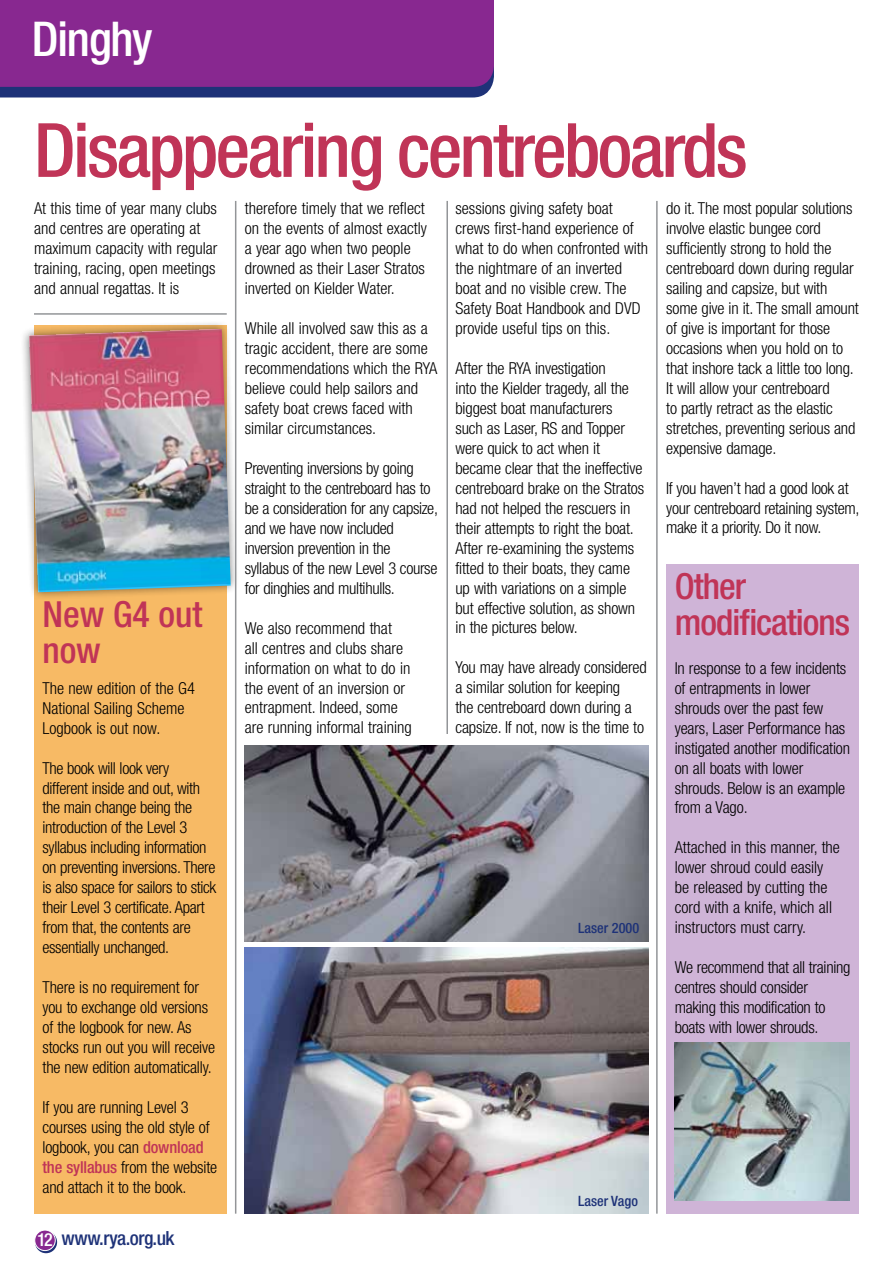
<style>
.page{position:relative;width:893px;height:1263px;background:#fff}
.page>*{position:absolute;margin:0;border:0;box-sizing:border-box;transform-origin:0 0}
.t1{font:500 condensed 75px "Helvetica Neue LT Std";letter-spacing:-.035em;color:#c03457}
.t2{font:500 condensed 48px "Helvetica Neue LT Std";letter-spacing:-.025em;color:#fff}
.t3{font:500 condensed 36px/36px "Helvetica Neue LT Std";letter-spacing:-.03em;color:#c03457}
.t4{font:500 condensed 36px/36px "Helvetica Neue LT Std";color:#c03457}
.t5{font:500 condensed 19.5px "Helvetica Neue LT Std";letter-spacing:-.025em;color:#1e3278}
.t6{font:300 condensed 16.5px/20px "Helvetica Neue LT Std";letter-spacing:-.01em;color:#000}
.t7{font:500 condensed 14.25px "Helvetica Neue LT Std";color:#1e3278}
.s1{font-weight:500;color:#c03457}
.s2{font-size:18px;color:#fff}
</style>
<div class="page">
<div style="left:0;top:87px;width:491px;height:10px;background:#1e3278"></div>
<div style="left:0;top:0;width:494px;height:87px;background:#882890"></div>
<svg style="left:35px;top:1231px;width:22px;height:22px"></svg>
<div style="left:35px;top:1230px;width:20px;height:20px;background:#882890;border-radius:50%"></div>
<div style="left:34px;top:1230px;width:22px;height:21px;border:1px solid #fff;border-radius:50%"></div>
<div style="left:34px;top:325px;width:193px;height:889px;background:#f7ba65"></div>
<div style="left:20px;top:319px;width:219px;height:282px;background:#000;opacity:.5"></div>
<img style="left:29px;top:329px;width:202px;height:263px">
<hr style="left:446px;top:201px;width:2px;height:533px;background:#939598">
<hr style="left:235px;top:201px;width:1px;height:1013px;background:#939598">
<hr style="left:656px;top:201px;width:2px;height:1013px;background:#939598">
<hr style="left:34px;top:313px;width:193px;height:2px;background:#939598">
<div style="left:666px;top:564px;width:193px;height:650px;background:#cfb4d7"></div>
<img style="left:675px;top:1043px;width:174px;height:157px">
<img style="left:245px;top:947px;width:403px;height:267px">
<img style="left:245px;top:745px;width:403px;height:196px">
<h2 class="t2" style="left:32px;top:10px;width:122px">Dinghy</h2>
<h1 class="t1" style="left:34px;top:106px;width:715px">Disappearing centreboards</h1>
<p class="t6" style="left:34px;top:198px;width:185px">At this time of year many clubs and centres are operating at maximum capacity with regular training, racing, open meetings and annual regattas. It is</p>
<p class="t6" style="left:245px;top:198px;width:184px">therefore timely that we reflect on the events of almost exactly a year ago when two people drowned as their Laser Stratos inverted on Kielder Water.</p>
<p class="t6" style="left:245px;top:318px;width:194px">While all involved saw this as a tragic accident, there are some recommendations which the RYA believe could help sailors and safety boat crews faced with similar circumstances.</p>
<p class="t6" style="left:245px;top:458px;width:195px">Preventing inversions by going straight to the centreboard has to be a consideration for any capsize, and we have now included inversion prevention in the syllabus of the new Level 3 course for dinghies and multihulls.</p>
<p class="t6" style="left:245px;top:618px;width:168px">We also recommend that<br>all centres and clubs share information on what to do in the event of an inversion or entrapment. Indeed, some are running informal training</p>
<p class="t6" style="left:455px;top:198px;width:194px">sessions giving safety boat crews first-hand experience of what to do when confronted with the nightmare of an inverted boat and no visible crew. The<br>Safety Boat Handbook and DVD provide useful tips on this.</p>
<p class="t6" style="left:455px;top:358px;width:190px">After the RYA investigation<br>into the Kielder tragedy, all the biggest boat manufacturers<br>such as Laser, RS and Topper were quick to act when it became clear that the ineffective centreboard brake on the Stratos had not helped the rescuers in their attempts to right the boat.<br>After re-examining the systems fitted to their boats, they came up with variations on a simple but effective solution, as shown in the pictures below.</p>
<p class="t6" style="left:455px;top:657px;width:193px">You may have already considered a similar solution for keeping<br>the centreboard down during a capsize. If not, now is the time to</p>
<p class="t6" style="left:666px;top:198px;width:194px">do it. The most popular solutions involve elastic bungee cord sufficiently strong to hold the centreboard down during regular sailing and capsize, but with some give in it. The small amount of give is important for those occasions when you hold on to that inshore tack a little too long.<br>It will allow your centreboard<br>to partly retract as the elastic stretches, preventing serious and expensive damage.</p>
<p class="t6" style="left:666px;top:478px;width:195px">If you haven’t had a good look at your centreboard retaining system, make it a priority. Do it now.</p>
<h3 class="t3" style="left:675px;top:567px;width:177px">Other modifications</h3>
<p class="t6" style="left:675px;top:658px;width:177px">In response to a few incidents of entrapments in lower shrouds over the past few years, Laser Performance has instigated another modification on all boats with lower shrouds. Below is an example from a Vago.</p>
<p class="t6" style="left:675px;top:837px;width:167px">Attached in this manner, the lower shroud could easily be released by cutting the cord with a knife, which all instructors must carry.</p>
<p class="t6" style="left:675px;top:957px;width:177px">We recommend that all training centres should consider making this modification to boats with lower shrouds.</p>
<h3 class="t4" style="left:43px;top:595px;width:161px">New G4 out now</h3>
<p class="t6" style="left:43px;top:678px;width:154px">The new edition of the G4<br>National Sailing Scheme<br>Logbook is out now.</p>
<p class="t6" style="left:43px;top:757px;width:175px">The book will look very different inside and out, with the main change being the introduction of the Level 3 syllabus including information on preventing inversions. There is also space for sailors to stick their Level 3 certificate. Apart from that, the contents are essentially unchanged.</p>
<p class="t6" style="left:43px;top:977px;width:174px">There is no requirement for you to exchange old versions of the logbook for new. As stocks run out you will receive the new edition automatically.</p>
<p class="t6" style="left:43px;top:1097px;width:176px">If you are running Level 3 courses using the old style of logbook, you can <span class="s1">download the syllabus</span> from the website and attach it to the book.</p>
<p class="t7" style="left:578px;top:919px;width:62px">Laser 2000</p>
<p class="t5" style="left:37px;top:1226px;width:139px"><span class="s2">12</span> www.rya.org.uk</p>
<p class="t7" style="left:578px;top:1193px;width:61px">Laser Vago</p>
</div>
